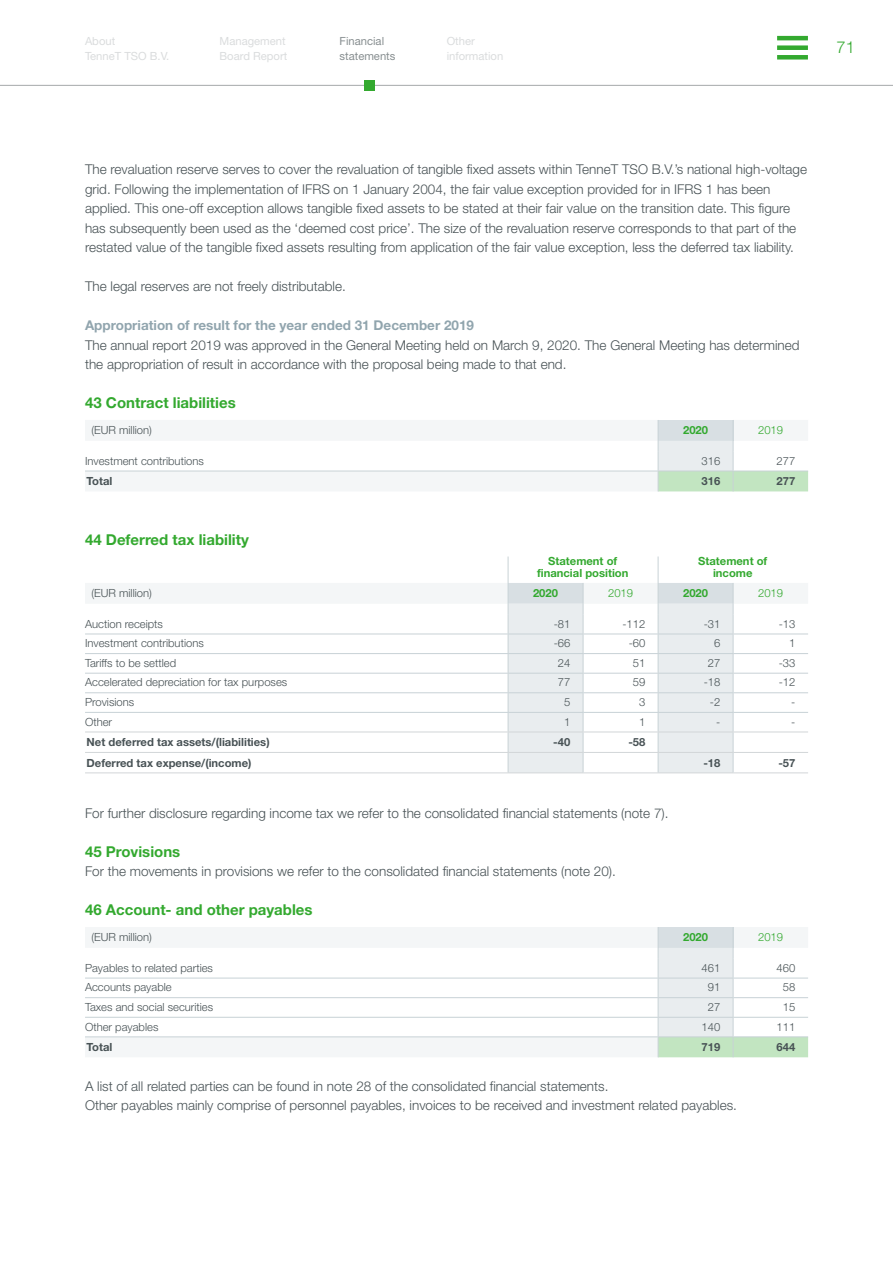
<style>
.page{position:relative;width:893px;height:1263px;background:#fff}
.page>*{position:absolute;margin:0;border:0;box-sizing:border-box;transform-origin:0 0}
.t1{font:300 16.5px "Helvetica Neue LT Std";color:#33a92f}
.t2{font:700 15px "Helvetica Neue LT Std";color:#33a92f}
.t3{font:300 13.5px/19.5px "Helvetica Neue LT Std";color:#485255}
.t4{font:700 13.5px "Helvetica Neue LT Std";color:#91a5ae}
.t5{font:300 11.25px "Helvetica Neue LT Std";color:#485255}
.t6{font:700 11.25px "Helvetica Neue LT Std";color:#485255}
.t7{font:700 11.25px/12px "Helvetica Neue LT Std";color:#33a92f;text-align:center}
.t8{font:11.25px/14.2px "Helvetica Neue LT Std";color:#dadcdd}
.t9{font:11.25px/14.2px "Helvetica Neue LT Std";color:#888f91}
.t10{font:300 11.25px "Helvetica Neue LT Std";color:#33a92f}
</style>
<div class="page">
<svg style="left:85px;top:420px;width:573px;height:71px;fill:#f4f6f7"></svg>
<hr style="left:85px;top:471px;width:573px;height:1px;background:#c8d2d6">
<svg style="left:658px;top:420px;width:150px;height:71px"></svg>
<svg style="left:85px;top:556px;width:723px;height:216px"></svg>
<hr style="left:807px;top:556px;width:2px;height:27px;background:#fff">
<hr style="left:85px;top:732px;width:423px;height:1px;background:#d2d6d8">
<hr style="left:508px;top:732px;width:75px;height:1px;background:#d2d6d8">
<hr style="left:583px;top:732px;width:75px;height:1px;background:#d2d6d8">
<hr style="left:658px;top:732px;width:75px;height:1px;background:#d2d6d8">
<hr style="left:733px;top:732px;width:75px;height:1px;background:#d2d6d8">
<hr style="left:85px;top:752px;width:423px;height:1px;background:#d2d6d8">
<hr style="left:508px;top:752px;width:75px;height:1px;background:#d2d6d8">
<hr style="left:583px;top:752px;width:75px;height:1px;background:#d2d6d8">
<hr style="left:658px;top:752px;width:75px;height:1px;background:#d2d6d8">
<hr style="left:733px;top:752px;width:75px;height:1px;background:#d2d6d8">
<hr style="left:85px;top:772px;width:423px;height:1px;background:#d2d6d8">
<hr style="left:508px;top:772px;width:75px;height:1px;background:#d2d6d8">
<hr style="left:583px;top:772px;width:75px;height:1px;background:#d2d6d8">
<hr style="left:658px;top:772px;width:75px;height:1px;background:#d2d6d8">
<hr style="left:733px;top:772px;width:75px;height:1px;background:#d2d6d8">
<svg style="left:85px;top:927px;width:573px;height:130px"></svg>
<hr style="left:85px;top:978px;width:573px;height:1px;background:#c8d2d6">
<hr style="left:85px;top:997px;width:573px;height:1px;background:#c8d2d6">
<hr style="left:85px;top:1017px;width:573px;height:1px;background:#c8d2d6">
<hr style="left:85px;top:1036px;width:573px;height:1px;background:#c8d2d6">
<svg style="left:658px;top:927px;width:150px;height:130px"></svg>
<hr style="left:0;top:85px;width:893px;height:1px;background:#a5a9aa">
<div style="left:364px;top:80px;width:11px;height:10px;background:#33a92f"></div>
<hr style="left:777px;top:36px;width:31px;height:4px;background:#33a92f">
<div style="left:777px;top:45px;width:31px;height:5px;background:#33a92f"></div>
<div style="left:777px;top:55px;width:31px;height:5px;background:#33a92f"></div>
<p class="t8" style="left:85px;top:34px;width:86px">About<br>TenneT TSO B.V.</p>
<p class="t8" style="left:447px;top:34px;width:58px">Other information</p>
<p class="t8" style="left:220px;top:34px;width:69px">Management<br>Board Report</p>
<p class="t9" style="left:340px;top:34px;width:57px">Financial statements</p>
<p class="t1" style="left:837px;top:37px;width:20px">71</p>
<p class="t3" style="left:85px;top:159px;width:723px">The revaluation reserve serves to cover the revaluation of tangible fixed assets within TenneT TSO B.V.’s national high-voltage grid. Following the implementation of IFRS on 1 January 2004, the fair value exception provided for in IFRS 1 has been applied. This one-off exception allows tangible fixed assets to be stated at their fair value on the transition date. This figure has subsequently been used as the ‘deemed cost price’. The size of the revaluation reserve corresponds to that part of the restated value of the tangible fixed assets resulting from application of the fair value exception, less the deferred tax liability.</p>
<p class="t3" style="left:85px;top:276px;width:262px">The legal reserves are not freely distributable.</p>
<p class="t4" style="left:85px;top:317px;width:391px">Appropriation of result for the year ended 31 December 2019</p>
<p class="t3" style="left:85px;top:335px;width:716px">The annual report 2019 was approved in the General Meeting held on March 9, 2020. The General Meeting has determined the appropriation of result in accordance with the proposal being made to that end.</p>
<p class="t2" style="left:85px;top:394px;width:152px">43 Contract liabilities</p>
<p class="t5" style="left:91px;top:423px;width:62px">(EUR million)</p>
<p class="t7" style="left:683px;top:424px;width:27px">2020</p>
<p class="t10" style="left:758px;top:423px;width:27px">2019</p>
<p class="t5" style="left:85px;top:454px;width:120px">Investment contributions</p>
<p class="t5" style="left:702px;top:454px;width:20px">316</p>
<p class="t5" style="left:777px;top:454px;width:20px">277</p>
<p class="t6" style="left:87px;top:474px;width:27px">Total</p>
<p class="t6" style="left:702px;top:474px;width:20px">316</p>
<p class="t6" style="left:777px;top:474px;width:20px">277</p>
<p class="t2" style="left:85px;top:530px;width:165px">44 Deferred tax liability</p>
<p class="t7" style="left:537px;top:554px;width:93px">Statement of financial position</p>
<p class="t7" style="left:698px;top:554px;width:71px">Statement of income</p>
<p class="t5" style="left:91px;top:586px;width:62px">(EUR million)</p>
<p class="t7" style="left:533px;top:587px;width:27px">2020</p>
<p class="t10" style="left:608px;top:586px;width:27px">2019</p>
<p class="t7" style="left:683px;top:587px;width:27px">2020</p>
<p class="t10" style="left:758px;top:586px;width:27px">2019</p>
<p class="t5" style="left:85px;top:617px;width:79px">Auction receipts</p>
<p class="t5" style="left:554px;top:617px;width:18px">-81</p>
<p class="t5" style="left:622px;top:617px;width:24px">-112</p>
<p class="t5" style="left:704px;top:617px;width:18px">-31</p>
<p class="t5" style="left:779px;top:617px;width:18px">-13</p>
<p class="t5" style="left:85px;top:636px;width:120px">Investment contributions</p>
<p class="t5" style="left:554px;top:636px;width:18px">-66</p>
<p class="t5" style="left:629px;top:636px;width:18px">-60</p>
<p class="t5" style="left:714px;top:636px;width:8px">6</p>
<p class="t5" style="left:789px;top:636px;width:8px">1</p>
<p class="t5" style="left:85px;top:656px;width:93px">Tariffs to be settled</p>
<p class="t5" style="left:558px;top:656px;width:14px">24</p>
<p class="t5" style="left:633px;top:656px;width:14px">51</p>
<p class="t5" style="left:708px;top:656px;width:14px">27</p>
<p class="t5" style="left:779px;top:656px;width:18px">-33</p>
<p class="t5" style="left:85px;top:675px;width:204px">Accelerated depreciation for tax purposes</p>
<p class="t5" style="left:558px;top:675px;width:14px">77</p>
<p class="t5" style="left:633px;top:675px;width:14px">59</p>
<p class="t5" style="left:704px;top:675px;width:18px">-18</p>
<p class="t5" style="left:779px;top:675px;width:18px">-12</p>
<p class="t5" style="left:85px;top:695px;width:51px">Provisions</p>
<p class="t5" style="left:564px;top:695px;width:8px">5</p>
<p class="t5" style="left:639px;top:695px;width:8px">3</p>
<p class="t5" style="left:710px;top:695px;width:12px">-2</p>
<p class="t5" style="left:791px;top:695px;width:6px">-</p>
<p class="t5" style="left:85px;top:715px;width:29px">Other</p>
<p class="t5" style="left:564px;top:715px;width:8px">1</p>
<p class="t5" style="left:639px;top:715px;width:8px">1</p>
<p class="t5" style="left:716px;top:715px;width:6px">-</p>
<p class="t5" style="left:791px;top:715px;width:6px">-</p>
<p class="t6" style="left:87px;top:735px;width:185px">Net deferred tax assets/(liabilities)</p>
<p class="t6" style="left:553px;top:735px;width:19px">-40</p>
<p class="t6" style="left:628px;top:735px;width:19px">-58</p>
<p class="t6" style="left:87px;top:755px;width:166px">Deferred tax expense/(income)</p>
<p class="t6" style="left:703px;top:755px;width:19px">-18</p>
<p class="t6" style="left:778px;top:755px;width:19px">-57</p>
<p class="t3" style="left:85px;top:803px;width:585px">For further disclosure regarding income tax we refer to the consolidated financial statements (note 7).</p>
<p class="t2" style="left:85px;top:842px;width:97px">45 Provisions</p>
<p class="t3" style="left:85px;top:861px;width:532px">For the movements in provisions we refer to the consolidated financial statements (note 20).</p>
<p class="t2" style="left:85px;top:901px;width:229px">46 Account- and other payables</p>
<p class="t5" style="left:91px;top:930px;width:62px">(EUR million)</p>
<p class="t7" style="left:683px;top:931px;width:27px">2020</p>
<p class="t10" style="left:758px;top:930px;width:27px">2019</p>
<p class="t5" style="left:85px;top:961px;width:129px">Payables to related parties</p>
<p class="t5" style="left:702px;top:961px;width:20px">461</p>
<p class="t5" style="left:777px;top:961px;width:20px">460</p>
<p class="t5" style="left:85px;top:980px;width:88px">Accounts payable</p>
<p class="t5" style="left:708px;top:980px;width:14px">91</p>
<p class="t5" style="left:783px;top:980px;width:14px">58</p>
<p class="t5" style="left:85px;top:1000px;width:130px">Taxes and social securities</p>
<p class="t5" style="left:708px;top:1000px;width:14px">27</p>
<p class="t5" style="left:783px;top:1000px;width:14px">15</p>
<p class="t5" style="left:85px;top:1019px;width:75px">Other payables</p>
<p class="t5" style="left:702px;top:1019px;width:20px">140</p>
<p class="t5" style="left:777px;top:1019px;width:20px">111</p>
<p class="t6" style="left:87px;top:1040px;width:27px">Total</p>
<p class="t6" style="left:702px;top:1040px;width:20px">719</p>
<p class="t6" style="left:777px;top:1040px;width:20px">644</p>
<p class="t3" style="left:85px;top:1076px;width:653px">A list of all related parties can be found in note 28 of the consolidated financial statements.<br>Other payables mainly comprise of personnel payables, invoices to be received and investment related payables.</p>
</div>
